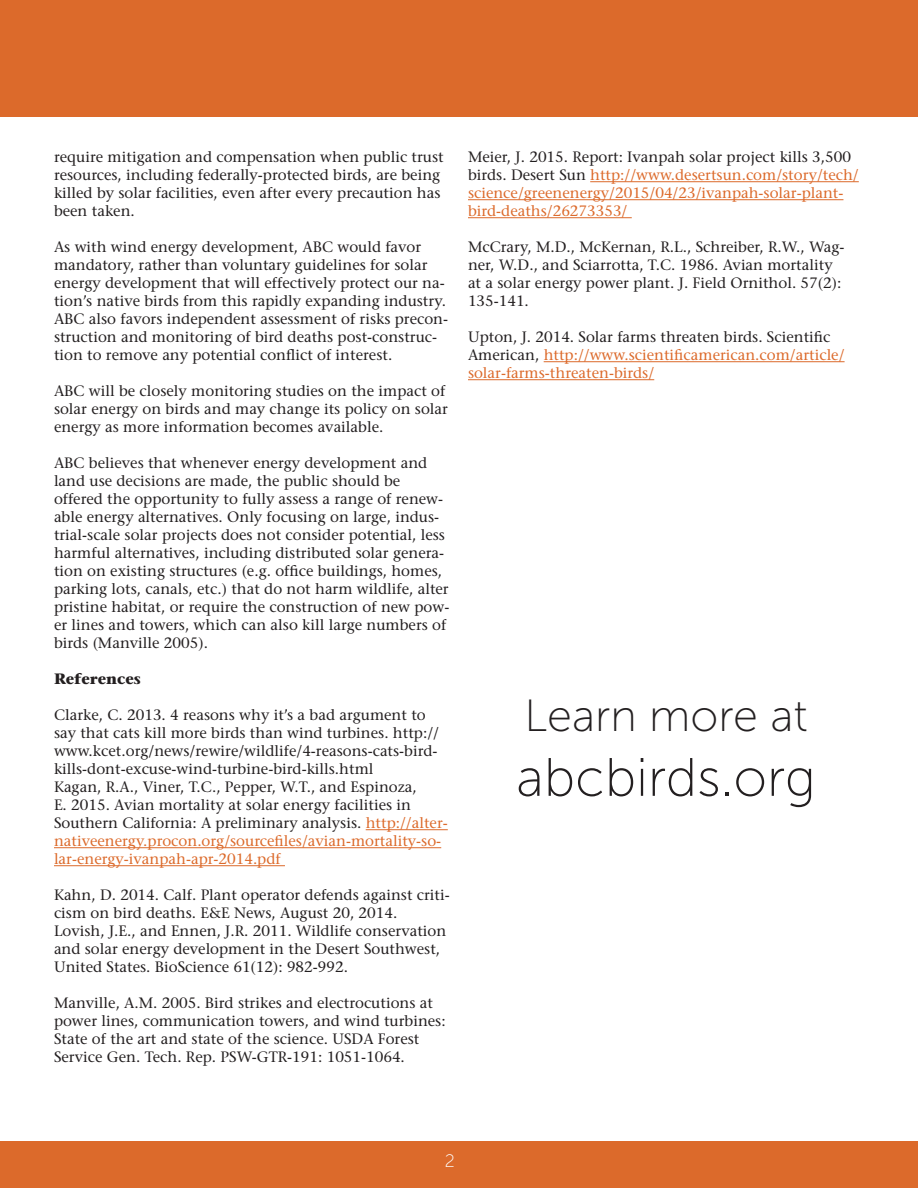
<style>
.page{position:relative;width:918px;height:1188px;background:#fff}
.page>*{position:absolute;margin:0;border:0;box-sizing:border-box;transform-origin:0 0}
.t1{font:54px "Museo Sans 100";color:#231f20}
.t2{font:45px "Museo Sans 100";color:#231f20}
.t3{font:18px "Museo Sans 100";color:#fff}
.t4{font:500 15px/18px "Stone Serif Std";color:#231f20}
.t5{font:500 15px/18px "Stone Serif Std";color:#dc6a2b}
.t6{font:700 15px "Stone Serif Std";color:#231f20}
.s1{color:#dc6a2b}
.s2{color:#231f20}
</style>
<div class="page">
<div style="left:0;top:0;width:918px;height:117px;background:#dc6a2b"></div>
<div style="left:0;top:1142px;width:918px;height:46px;background:#dc6a2b"></div>
<hr style="left:366px;top:829px;width:82px;height:1px;background:#dc6a2b">
<hr style="left:54px;top:847px;width:387px;height:1px;background:#dc6a2b">
<hr style="left:54px;top:865px;width:231px;height:1px;background:#dc6a2b">
<hr style="left:590px;top:181px;width:269px;height:1px;background:#dc6a2b">
<hr style="left:468px;top:199px;width:375px;height:1px;background:#dc6a2b">
<hr style="left:468px;top:217px;width:164px;height:1px;background:#dc6a2b">
<hr style="left:544px;top:361px;width:301px;height:1px;background:#dc6a2b">
<hr style="left:468px;top:379px;width:186px;height:1px;background:#dc6a2b">
<p class="t4" style="left:54px;top:148px;width:391px">require mitigation and compensation when public trust resources, including federally-protected birds, are being killed by solar facilities, even after every precaution has been taken.</p>
<p class="t4" style="left:54px;top:238px;width:396px">As with wind energy development, ABC would favor mandatory, rather than voluntary guidelines for solar energy development that will effectively protect our na&shy;tion’s native birds from this rapidly expanding industry.<br>ABC also favors independent assessment of risks precon&shy;struction and monitoring of bird deaths post-construc&shy;tion to remove any potential conflict of interest.</p>
<p class="t4" style="left:54px;top:382px;width:395px">ABC will be closely monitoring studies on the impact of solar energy on birds and may change its policy on solar energy as more information becomes available.</p>
<p class="t4" style="left:54px;top:454px;width:397px">ABC believes that whenever energy development and land use decisions are made, the public should be offered the opportunity to fully assess a range of renew&shy;able energy alternatives. Only focusing on large, indus&shy;trial-scale solar projects does not consider potential, less harmful alternatives, including distributed solar genera&shy;tion on existing structures (e.g. office buildings, homes, parking lots, canals, etc.) that do not harm wildlife, alter pristine habitat, or require the construction of new pow&shy;er lines and towers, which can also kill large numbers of birds (Manville 2005).</p>
<p class="t6" style="left:54px;top:670px;width:88px">References</p>
<p class="t4" style="left:54px;top:706px;width:395px">Clarke, C. 2013. 4 reasons why it’s a bad argument to say that cats kill more birds than wind turbines. http:// www.kcet.org/news/rewire/wildlife/4-reasons-cats-bird&shy;kills-dont-excuse-wind-turbine-bird-kills.html<br>Kagan, R.A., Viner, T.C., Pepper, W.T., and Espinoza,<br>E. 2015. Avian mortality at solar energy facilities in Southern California: A preliminary analysis. <span class="s1">http://alter&shy;nativeenergy.procon.org/sourcefiles/avian-mortality-so&shy;lar-energy-ivanpah-apr-2014.pdf</span></p>
<p class="t4" style="left:54px;top:886px;width:397px">Kahn, D. 2014. Calf. Plant operator defends against criti&shy;cism on bird deaths. E&amp;E News, August 20, 2014.<br>Lovish, J.E., and Ennen, J.R. 2011. Wildlife conservation and solar energy development in the Desert Southwest, United States. BioScience 61(12): 982-992.</p>
<p class="t4" style="left:54px;top:994px;width:393px">Manville, A.M. 2005. Bird strikes and electrocutions at power lines, communication towers, and wind turbines:<br>State of the art and state of the science. USDA Forest Service Gen. Tech. Rep. PSW-GTR-191: 1051-1064.</p>
<p class="t5" style="left:468px;top:148px;width:392px"><span class="s2">Meier, J. 2015. Report: Ivanpah solar project kills 3,500 birds. Desert Sun</span> http://www.desertsun.com/story/tech/ science/greenenergy/2015/04/23/ivanpah-solar-plant&shy;bird-deaths/26273353/</p>
<p class="t4" style="left:468px;top:238px;width:378px">McCrary, M.D., McKernan, R.L., Schreiber, R.W., Wag&shy;ner, W.D., and Sciarrotta, T.C. 1986. Avian mortality at a solar energy power plant. J. Field Ornithol. 57(2):<br>135-141.</p>
<p class="t5" style="left:468px;top:328px;width:378px"><span class="s2">Upton, J. 2014. Solar farms threaten birds. Scientific<br>American,</span> http://www.scientificamerican.com/article/ solar-farms-threaten-birds/</p>
<h2 class="t2" style="left:524px;top:692px;width:285px">Learn more at</h2>
<h1 class="t1" style="left:516px;top:749px;width:301px">abcbirds.org</h1>
<p class="t3" style="left:445px;top:1151px;width:12px">2</p>
</div>
